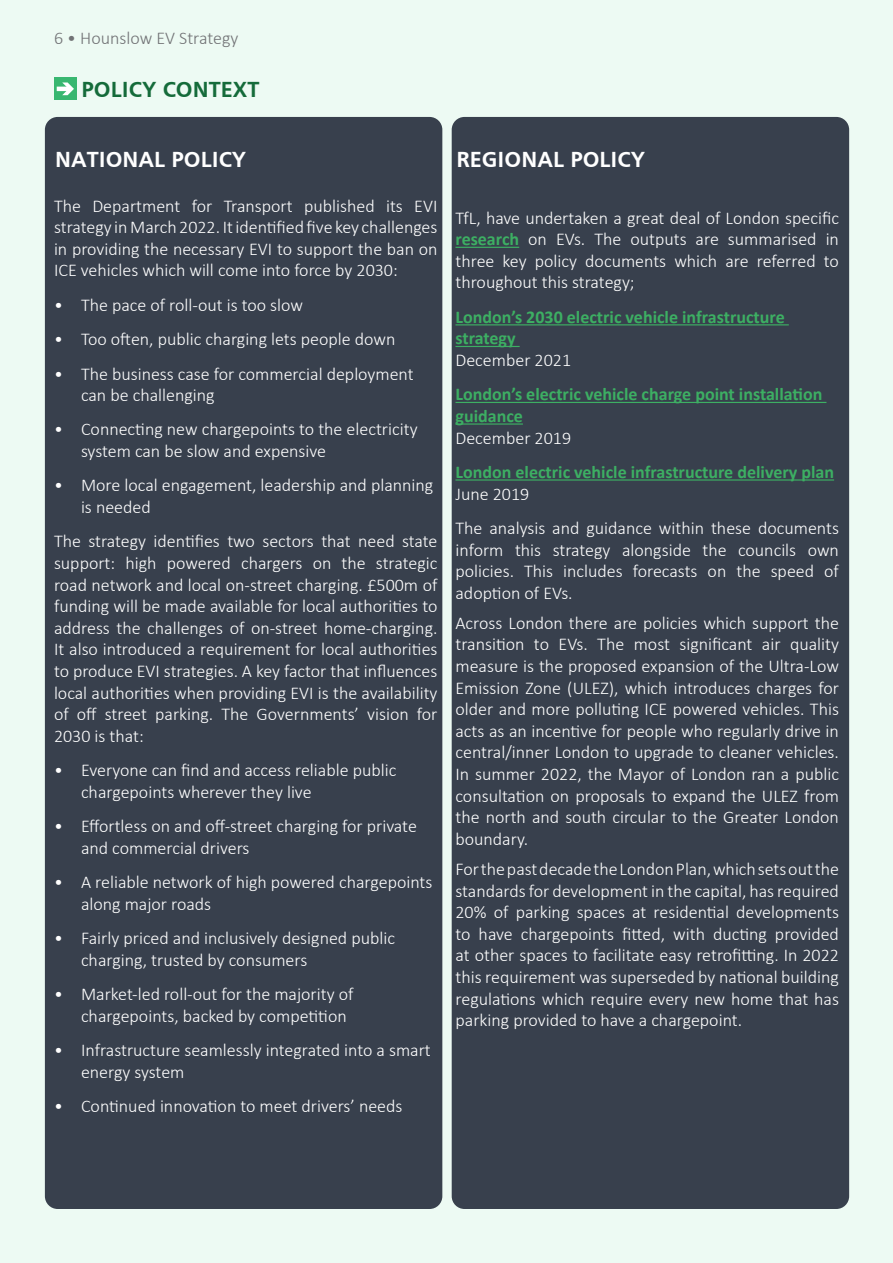
<style>
.page{position:relative;width:893px;height:1263px;background:#edfaf3}
.page>*{position:absolute;margin:0;border:0;box-sizing:border-box;transform-origin:0 0}
.t1{font:700 22.5px "Frutiger";color:#fff}
.t2{font:700 22.5px "Frutiger";color:#156b3a}
.t3{font:300 18px/21.6px "Calibri";color:#fff}
.t4{font:700 18px/21.6px "Calibri";color:#3daf63}
.t5{font:300 18px "Calibri";color:#717275}
.s1{font-weight:700;color:#3daf63}
.s2{font-weight:300;color:#fff}
</style>
<div class="page">
<div style="left:452px;top:117px;width:397px;height:1092px;background:#38404d;border-radius:13px"></div>
<div style="left:45px;top:117px;width:397px;height:1092px;background:#38404d;border-radius:13px"></div>
<hr style="left:455px;top:247px;width:64px;height:1px;background:#3daf63">
<hr style="left:455px;top:324px;width:334px;height:1px;background:#3daf63">
<hr style="left:455px;top:346px;width:65px;height:1px;background:#3daf63">
<hr style="left:455px;top:402px;width:371px;height:1px;background:#3daf63">
<hr style="left:455px;top:423px;width:68px;height:2px;background:#3daf63">
<hr style="left:455px;top:479px;width:379px;height:2px;background:#3daf63">
<div style="left:54px;top:77px;width:23px;height:23px;background:#38b770"></div>
<hr style="left:57px;top:87px;width:13px;height:4px;background:#fff">
<svg style="left:62px;top:82px;width:12px;height:13px"></svg>
<p class="t5" style="left:54px;top:27px;width:186px">6 • Hounslow EV Strategy</p>
<p class="t2" style="left:82px;top:76px;width:179px">POLICY CONTEXT</p>
<p class="t1" style="left:55px;top:147px;width:193px">NATIONAL POLICY</p>
<p class="t1" style="left:456px;top:147px;width:190px">REGIONAL POLICY</p>
<p class="t3" style="left:54px;top:195px;width:385px;text-align:justify">The Department for Transport published its EVI strategy in March 2022. It identified five key challenges in providing the necessary EVI to support the ban on ICE vehicles which will come into force by 2030:</p>
<p class="t3" style="left:54px;top:294px;width:251px">• The pace of roll-out is too slow</p>
<p class="t3" style="left:54px;top:328px;width:343px">• Too often, public charging lets people down</p>
<p class="t3" style="left:81px;top:363px;width:334px;text-indent:-27px">• The business case for commercial deployment can be challenging</p>
<p class="t3" style="left:81px;top:418px;width:338px;text-indent:-27px">• Connecting new chargepoints to the electricity system can be slow and expensive</p>
<p class="t3" style="left:81px;top:474px;width:354px;text-indent:-27px">• More local engagement, leadership and planning is needed</p>
<p class="t3" style="left:54px;top:530px;width:385px;text-align:justify">The strategy identifies two sectors that need state support: high powered chargers on the strategic road network and local on-street charging. £500m of funding will be made available for local authorities to address the challenges of on-street home-charging.<br>It also introduced a requirement for local authorities to produce EVI strategies. A key factor that influences local authorities when providing EVI is the availability of off street parking. The Governments’ vision for 2030 is that:</p>
<p class="t3" style="left:81px;top:759px;width:317px;text-indent:-27px">• Everyone can find and access reliable public chargepoints wherever they live</p>
<p class="t3" style="left:81px;top:815px;width:337px;text-indent:-27px">• Effortless on and off-street charging for private and commercial drivers</p>
<p class="t3" style="left:81px;top:871px;width:353px;text-indent:-27px">• A reliable network of high powered chargepoints along major roads</p>
<p class="t3" style="left:81px;top:927px;width:316px;text-indent:-27px">• Fairly priced and inclusively designed public charging, trusted by consumers</p>
<p class="t3" style="left:81px;top:983px;width:274px;text-indent:-27px">• Market-led roll-out for the majority of chargepoints, backed by competition</p>
<p class="t3" style="left:81px;top:1039px;width:351px;text-indent:-27px">• Infrastructure seamlessly integrated into a smart energy system</p>
<p class="t3" style="left:54px;top:1095px;width:350px">• Continued innovation to meet drivers’ needs</p>
<p class="t3" style="left:455px;top:207px;width:385px;text-align:justify">TfL, have undertaken a great deal of London specific <span class="s1">research</span> on EVs. The outputs are summarised in three key policy documents which are referred to throughout this strategy;</p>
<p class="t4" style="left:455px;top:306px;width:331px">London’s 2030 electric vehicle infrastructure strategy</p>
<p class="t3" style="left:455px;top:349px;width:117px">December 2021</p>
<p class="t4" style="left:455px;top:383px;width:368px">London’s electric vehicle charge point installation guidance</p>
<p class="t3" style="left:455px;top:427px;width:117px">December 2019</p>
<p class="t4" style="left:455px;top:461px;width:380px">London electric vehicle infrastructure delivery plan<br><span class="s2">June 2019</span></p>
<p class="t3" style="left:455px;top:517px;width:385px;text-align:justify">The analysis and guidance within these documents inform this strategy alongside the councils own policies. This includes forecasts on the speed of adoption of EVs.</p>
<p class="t3" style="left:455px;top:612px;width:385px;text-align:justify">Across London there are policies which support the transition to EVs. The most significant air quality measure is the proposed expansion of the Ultra-Low Emission Zone (ULEZ), which introduces charges for older and more polluting ICE powered vehicles. This acts as an incentive for people who regularly drive in central/inner London to upgrade to cleaner vehicles.<br>In summer 2022, the Mayor of London ran a public consultation on proposals to expand the ULEZ from the north and south circular to the Greater London boundary.</p>
<p class="t3" style="left:455px;top:858px;width:385px;text-align:justify">For the past decade the London Plan, which sets out the standards for development in the capital, has required 20% of parking spaces at residential developments to have chargepoints fitted, with ducting provided at other spaces to facilitate easy retrofitting. In 2022 this requirement was superseded by national building regulations which require every new home that has parking provided to have a chargepoint.</p>
</div>
